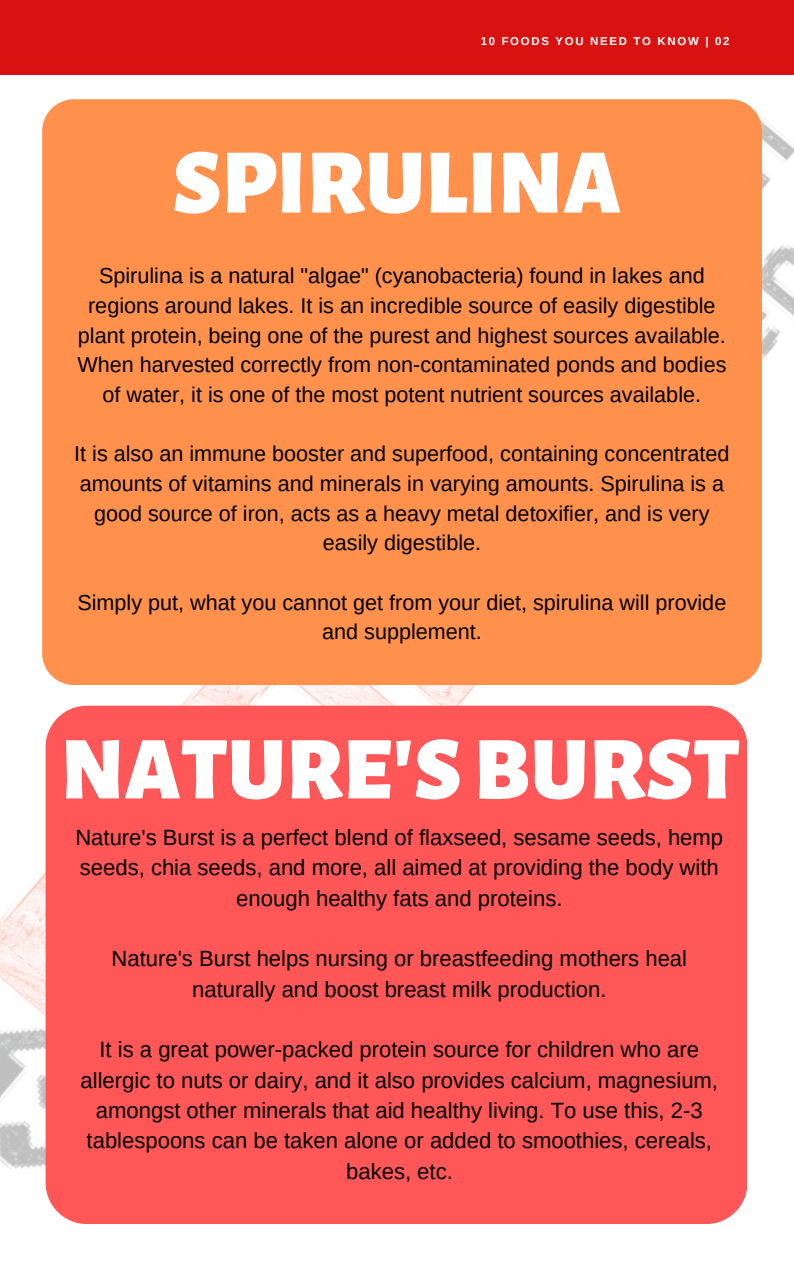
<style>
.page{position:relative;width:794px;height:1266px;background:#fff}
.page>*{position:absolute;margin:0;border:0;box-sizing:border-box;transform-origin:0 0}
.t1{font:900 92.47px "Alegreya Sans";color:#fff}
.t2{font:900 89.85px "Alegreya Sans";color:#fff}
.t3{font:22.05px/30.3px "Arimo";color:#000;text-align:center}
.t4{font:21.6px/29.7px "Arimo";color:#000;text-align:center}
.t5{font:700 11.4px "Arimo";letter-spacing:.15em;color:#fff}
</style>
<div class="page">
<img style="left:0;top:99px;width:793px;height:1125px">
<div style="left:0;top:0;width:793px;height:75px;background:#d81111"></div>
<div style="left:42px;top:99px;width:718px;height:586px;background:#ff914d;border-radius:32px"></div>
<div style="left:46px;top:705px;width:700px;height:519px;background:#ff5757;border-radius:41px"></div>
<p class="t5" style="left:480px;top:34px;width:250px">10 FOODS YOU NEED TO KNOW | 02</p>
<p class="t1" style="left:172px;top:139px;width:450px">SPIRULINA</p>
<h2 class="t4" style="left:77px;top:261px;width:650px">Spirulina is a natural "algae" (cyanobacteria) found in lakes and regions around lakes. It is an incredible source of easily digestible plant protein, being one of the purest and highest sources available.<br>When harvested correctly from non-contaminated ponds and bodies of water, it is one of the most potent nutrient sources available.</h2>
<h2 class="t4" style="left:74px;top:439px;width:656px">It is also an immune booster and superfood, containing concentrated amounts of vitamins and minerals in varying amounts. Spirulina is a good source of iron, acts as a heavy metal detoxifier, and is very easily digestible.</h2>
<h2 class="t4" style="left:77px;top:587px;width:650px">Simply put, what you cannot get from your diet, spirulina will provide and supplement.</h2>
<h1 class="t2" style="left:61px;top:726px;width:680px">NATURE'SBURST</h1>
<h1 class="t3" style="left:75px;top:822px;width:649px">Nature's Burst is a perfect blend of flaxseed, sesame seeds, hemp seeds, chia seeds, and more, all aimed at providing the body with enough healthy fats and proteins.</h1>
<h2 class="t3" style="left:111px;top:943px;width:576px">Nature's Burst helps nursing or breastfeeding mothers heal naturally and boost breast milk production.</h2>
<h2 class="t3" style="left:80px;top:1034px;width:638px">It is a great power-packed protein source for children who are allergic to nuts or dairy, and it also provides calcium, magnesium, amongst other minerals that aid healthy living. To use this, 2-3 tablespoons can be taken alone or added to smoothies, cereals, bakes, etc.</h2>
</div>
